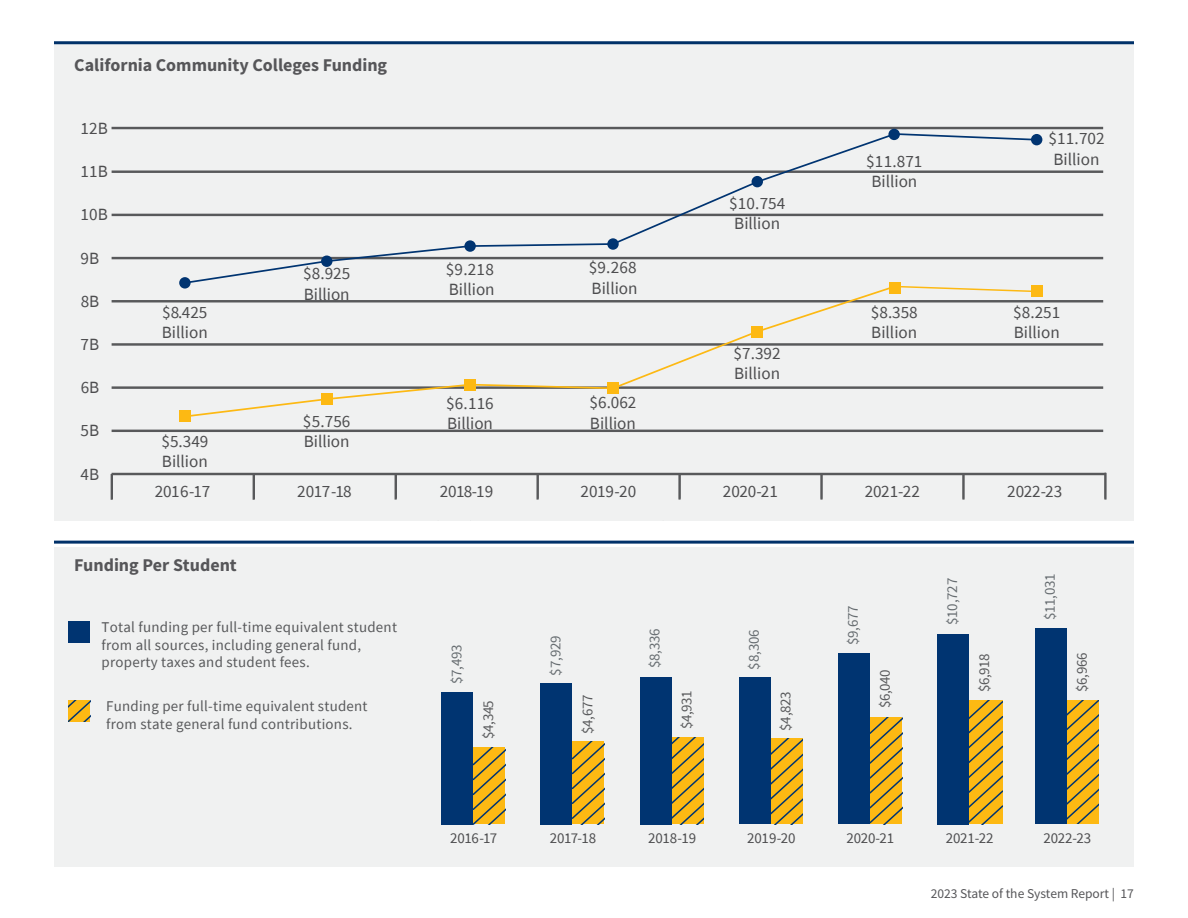
<style>
.page{position:relative;width:1188px;height:918px;background:#fff}
.page>*{position:absolute;margin:0;border:0;box-sizing:border-box;transform-origin:0 0}
.Figure_titles{font:700 18px "Source Sans Pro";color:#565659}
.t1{font:17.1px/20.5px "Source Sans Pro";color:#4d4d4f}
.t2{font:14.85px/17.9px "Source Sans Pro";letter-spacing:.015em;color:#58595b}
.t3{font:14.85px "Source Sans Pro";letter-spacing:-.005em;color:#4d4d4f}
.t4{font:14.85px "Source Sans Pro";letter-spacing:-.01em;color:#666c70}
.t5{font:13.5px "Source Sans Pro";color:#565659}
</style>
<div class="page">
<div style="left:54px;top:42px;width:1080px;height:478px;background:#f0f1f1"></div>
<div style="left:253px;top:473px;width:2px;height:27px;border:2px solid #58595b"></div>
<div style="left:111px;top:473px;width:2px;height:27px;border:2px solid #58595b"></div>
<div style="left:395px;top:473px;width:2px;height:27px;border:2px solid #58595b"></div>
<div style="left:537px;top:473px;width:2px;height:27px;border:2px solid #58595b"></div>
<div style="left:678px;top:473px;width:3px;height:27px;border:2px solid #58595b"></div>
<div style="left:962px;top:473px;width:3px;height:27px;border:2px solid #58595b"></div>
<div style="left:820px;top:473px;width:3px;height:27px;border:2px solid #58595b"></div>
<div style="left:1104px;top:472px;width:3px;height:28px;border:2px solid #58595b"></div>
<hr style="left:112px;top:300px;width:991px;height:2px;background:#58595b">
<hr style="left:112px;top:257px;width:991px;height:2px;background:#58595b">
<hr style="left:112px;top:214px;width:991px;height:2px;background:#58595b">
<hr style="left:112px;top:343px;width:991px;height:3px;background:#58595b">
<hr style="left:112px;top:386px;width:991px;height:3px;background:#58595b">
<hr style="left:112px;top:430px;width:991px;height:2px;background:#58595b">
<hr style="left:112px;top:473px;width:994px;height:2px;background:#58595b">
<hr style="left:112px;top:170px;width:991px;height:3px;background:#58595b">
<hr style="left:112px;top:127px;width:991px;height:2px;background:#58595b">
<svg style="left:183px;top:135px;width:714px;height:148px"></svg>
<svg style="left:183px;top:287px;width:714px;height:130px"></svg>
<div style="left:752px;top:326px;width:11px;height:11px;background:#fdb913"></div>
<div style="left:607px;top:238px;width:12px;height:12px;background:#003471;border-radius:50%"></div>
<div style="left:752px;top:176px;width:11px;height:11px;background:#003471;border-radius:50%"></div>
<div style="left:179px;top:411px;width:12px;height:11px;background:#fdb913"></div>
<div style="left:321px;top:393px;width:11px;height:12px;background:#fdb913"></div>
<div style="left:464px;top:379px;width:12px;height:11px;background:#fdb913"></div>
<div style="left:607px;top:383px;width:12px;height:11px;background:#fdb913"></div>
<div style="left:179px;top:277px;width:12px;height:12px;background:#003471;border-radius:50%"></div>
<div style="left:321px;top:256px;width:11px;height:11px;background:#003471;border-radius:50%"></div>
<div style="left:464px;top:240px;width:12px;height:12px;background:#003471;border-radius:50%"></div>
<div style="left:889px;top:282px;width:12px;height:11px;background:#fdb913"></div>
<div style="left:888px;top:129px;width:12px;height:11px;background:#003471;border-radius:50%"></div>
<svg style="left:893px;top:132px;width:141px;height:10px"></svg>
<div style="left:1031px;top:134px;width:11px;height:11px;background:#003471;border-radius:50%"></div>
<svg style="left:901px;top:286px;width:130px;height:6px"></svg>
<div style="left:1031px;top:285px;width:11px;height:12px;background:#fdb913"></div>
<div style="left:54px;top:547px;width:1080px;height:320px;background:#f0f1f1"></div>
<div style="left:69px;top:621px;width:21px;height:22px;background:#003471"></div>
<div style="left:441px;top:692px;width:32px;height:132px;background:#003471"></div>
<svg style="left:473px;top:747px;width:32px;height:77px;background:#dba71f"></svg>
<div style="left:540px;top:683px;width:32px;height:141px;background:#003471"></div>
<svg style="left:572px;top:742px;width:32px;height:82px;background:#dba71f"></svg>
<div style="left:640px;top:677px;width:32px;height:147px;background:#003471"></div>
<svg style="left:672px;top:737px;width:32px;height:87px;background:#daa61f"></svg>
<div style="left:838px;top:654px;width:32px;height:170px;background:#003471"></div>
<svg style="left:870px;top:718px;width:32px;height:106px;background:#daa71f"></svg>
<div style="left:937px;top:634px;width:32px;height:190px;background:#003471"></div>
<div style="left:739px;top:678px;width:32px;height:146px;background:#003471"></div>
<svg style="left:771px;top:739px;width:32px;height:85px;background:#daa61f"></svg>
<svg style="left:69px;top:700px;width:21px;height:1px"></svg>
<svg style="left:69px;top:701px;width:21px;height:21px"></svg>
<div style="left:1035px;top:628px;width:32px;height:196px;background:#003471"></div>
<svg style="left:969px;top:701px;width:33px;height:123px;background:#dba71f"></svg>
<svg style="left:1067px;top:700px;width:32px;height:124px;background:#dba71f"></svg>
<hr style="left:54px;top:41px;width:1080px;height:3px;background:#003169">
<hr style="left:54px;top:541px;width:1080px;height:3px;background:#003169">
<p class="Figure_titles" style="left:74px;top:53px;width:315px">California Community Colleges Funding</p>
<p class="t1" style="left:81px;top:118px;width:29px">12B</p>
<p class="t1" style="left:81px;top:161px;width:29px">11B</p>
<p class="t1" style="left:81px;top:204px;width:29px">10B</p>
<p class="t1" style="left:81px;top:248px;width:20px">9B</p>
<p class="t1" style="left:81px;top:291px;width:20px">8B</p>
<p class="t1" style="left:81px;top:334px;width:20px">7B</p>
<p class="t1" style="left:81px;top:377px;width:20px">6B</p>
<p class="t1" style="left:81px;top:420px;width:20px">5B</p>
<p class="t1" style="left:81px;top:464px;width:20px">4B</p>
<p class="t1" style="left:162px;top:302px;width:47px">$8.425<br>Billion</p>
<p class="t1" style="left:161px;top:431px;width:49px">$5.349<br>Billion</p>
<p class="t1" style="left:303px;top:263px;width:49px">$8.925<br>Billion</p>
<p class="t1" style="left:303px;top:411px;width:49px">$5.756<br>Billion</p>
<p class="t1" style="left:446px;top:259px;width:50px">$9.218<br>Billion</p>
<p class="t1" style="left:446px;top:393px;width:49px">$6.116<br>Billion</p>
<p class="t1" style="left:589px;top:257px;width:50px">$9.268<br>Billion</p>
<p class="t1" style="left:589px;top:392px;width:49px">$6.062<br>Billion</p>
<p class="t1" style="left:729px;top:193px;width:58px">$10.754<br>Billion</p>
<p class="t1" style="left:734px;top:343px;width:49px">$7.392<br>Billion</p>
<p class="t1" style="left:866px;top:151px;width:58px">$11.871<br>Billion</p>
<p class="t1" style="left:871px;top:302px;width:49px">$8.358<br>Billion</p>
<p class="t1" style="left:155px;top:481px;width:57px">2016-17</p>
<p class="t1" style="left:297px;top:481px;width:56px">2017-18</p>
<p class="t1" style="left:440px;top:481px;width:55px">2018-19</p>
<p class="t1" style="left:581px;top:481px;width:57px">2019-20</p>
<p class="t1" style="left:723px;top:481px;width:57px">2020-21</p>
<p class="t1" style="left:865px;top:481px;width:57px">2021-22</p>
<p class="Figure_titles" style="left:74px;top:552px;width:164px">Funding Per Student</p>
<p class="t2" style="left:102px;top:618px;width:297px">Total funding per full-time equivalent student from all sources, including general fund, property taxes and student fees.</p>
<p class="t2" style="left:106px;top:697px;width:263px">Funding per full-time equivalent student from state general fund contributions.</p>
<p class="t4" style="left:447px;top:684px;width:42px;rotate:-90deg">$7,493</p>
<p class="t2" style="left:479px;top:739px;width:41px;rotate:-90deg">$4,345</p>
<p class="t4" style="left:546px;top:676px;width:42px;rotate:-90deg">$7,929</p>
<p class="t2" style="left:578px;top:734px;width:40px;rotate:-90deg">$4,677</p>
<p class="t4" style="left:645px;top:668px;width:42px;rotate:-90deg">$8,336</p>
<p class="t2" style="left:678px;top:729px;width:41px;rotate:-90deg">$4,931</p>
<p class="t4" style="left:744px;top:670px;width:42px;rotate:-90deg">$8,306</p>
<p class="t2" style="left:777px;top:731px;width:41px;rotate:-90deg">$4,823</p>
<p class="t4" style="left:844px;top:645px;width:42px;rotate:-90deg">$9,677</p>
<p class="t2" style="left:876px;top:708px;width:41px;rotate:-90deg">$6,040</p>
<p class="t1" style="left:1048px;top:128px;width:58px">$11.702<br>Billion</p>
<p class="t1" style="left:1013px;top:302px;width:49px">$8.251<br>Billion</p>
<p class="t1" style="left:1007px;top:481px;width:57px">2022-23</p>
<p class="t4" style="left:943px;top:625px;width:49px;rotate:-90deg">$10,727</p>
<p class="t2" style="left:975px;top:692px;width:40px;rotate:-90deg">$6,918</p>
<p class="t4" style="left:1041px;top:620px;width:49px;rotate:-90deg">$11,031</p>
<p class="t2" style="left:1073px;top:692px;width:40px;rotate:-90deg">$6,966</p>
<p class="t3" style="left:450px;top:829px;width:49px">2016-17</p>
<p class="t3" style="left:550px;top:829px;width:48px">2017-18</p>
<p class="t3" style="left:648px;top:829px;width:50px">2018-19</p>
<p class="t3" style="left:747px;top:829px;width:50px">2019-20</p>
<p class="t3" style="left:846px;top:829px;width:49px">2020-21</p>
<p class="t3" style="left:946px;top:829px;width:49px">2021-22</p>
<p class="t3" style="left:1043px;top:828px;width:49px">2022-23</p>
<p class="t5" style="left:931px;top:885px;width:205px">2023 State of the System Report | 17</p>
</div>
